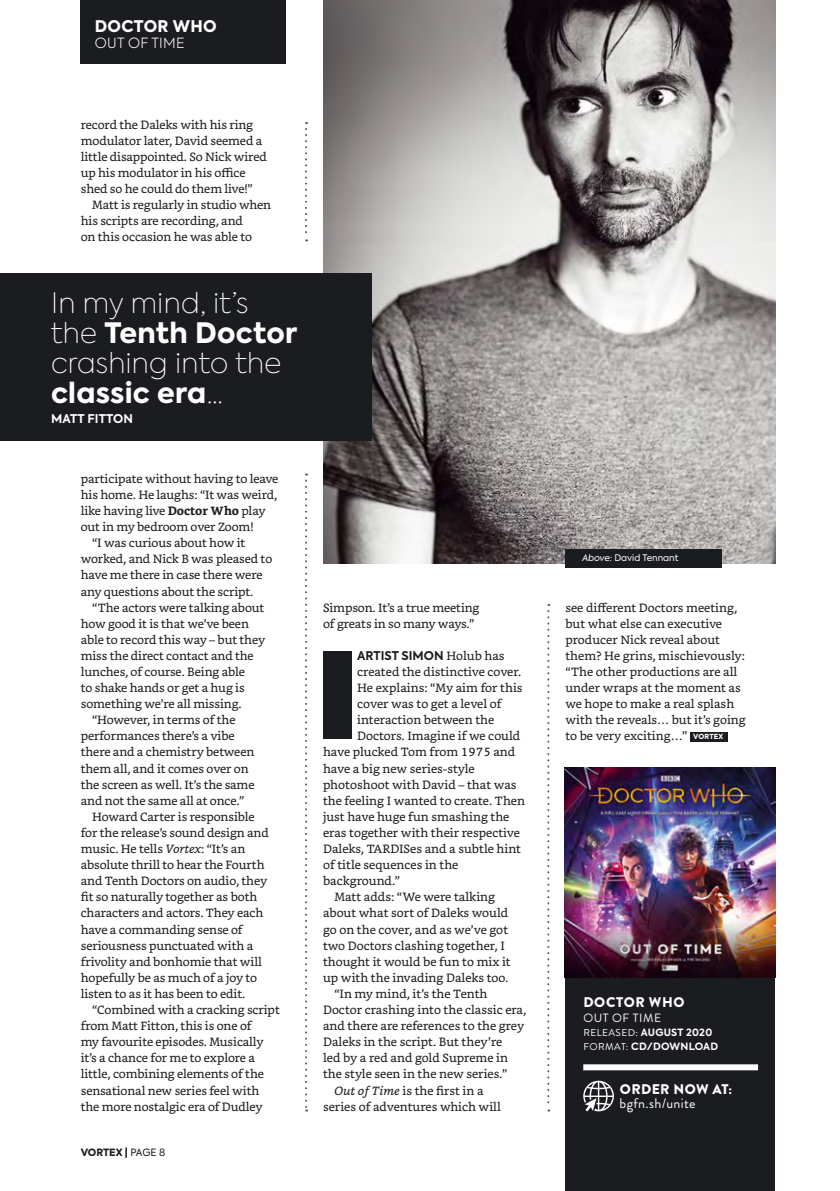
<style>
.page{position:relative;width:840px;height:1191px;background:#fff}
.page>*{position:absolute;margin:0;border:0;box-sizing:border-box;transform-origin:0 0}
.t1{font:100 28px/30px "Axiforma";letter-spacing:.01em;color:#fff}
.t2{font:800 16px "Axiforma";letter-spacing:.02em;color:#fff}
.t3{font:900 14px "Brandon Grotesque";letter-spacing:.035em;color:#fff}
.t4{font:14px "Brandon Grotesque";letter-spacing:.025em;color:#fff}
.t5{font:300 14px "Axiforma";letter-spacing:.02em;color:#fff}
.t6{font:12px/16px "Bookerly";letter-spacing:-.01em;color:#1b1c20}
.t7{font:700 12px "Axiforma";color:#1b1c20}
.t8{font:700 12px "Axiforma";letter-spacing:.01em;color:#fff}
.t9{font:12px "Brandon Grotesque";letter-spacing:.045em;color:#fff}
.t10{font:700 10px/14px "Axiforma";letter-spacing:.025em;color:#fff}
.t11{font:800 10px "Axiforma";color:#1b1c20}
.t12{font:9px "Axiforma";color:#fff}
.t13{font:800 7px "Axiforma";letter-spacing:.025em;color:#fff}
.s1{font-weight:800}
.s2{font-weight:700}
.s3{font-style:italic}
.s4{font-weight:400}
.s5{font-family:"Bookerly";font-weight:400}
.s6{font-family:"Brandon Grotesque";font-weight:400}
</style>
<div class="page">
<div style="left:323px;top:651px;width:28px;height:88px;background:#1b1c20"></div>
<div style="left:689px;top:732px;width:38px;height:9px;background:#1b1c20"></div>
<div style="left:565px;top:978px;width:209px;height:213px;background:#1b1c20"></div>
<div style="left:583px;top:1064px;width:174px;height:6px;background:#fff"></div>
<svg style="left:583px;top:1080px;width:30px;height:31px"></svg>
<img style="left:564px;top:768px;width:210px;height:210px">
<img style="left:323px;top:0;width:452px;height:563px">
<div style="left:0;top:274px;width:371px;height:167px;background:#1b1c20"></div>
<svg style="left:305px;top:473px;width:2px;height:638px"></svg>
<svg style="left:547px;top:604px;width:2px;height:507px"></svg>
<svg style="left:305px;top:122px;width:2px;height:119px"></svg>
<div style="left:564px;top:549px;width:157px;height:19px;background:#1b1c20"></div>
<div style="left:81px;top:0;width:205px;height:64px;background:#1b1c20"></div>
<h2 class="t2" style="left:95px;top:15px;width:123px">DOCTOR WHO</h2>
<p class="t5" style="left:95px;top:34px;width:91px">OUT OF TIME</p>
<p class="t6" style="left:81px;top:117px;width:187px">record the Daleks with his ring modulator later, David seemed a little disappointed. So Nick wired up his modulator in his office shed so he could do them live!”</p>
<p class="t6" style="left:81px;top:197px;width:192px;text-indent:11px">Matt is regularly in studio when his scripts are recording, and<br>on this occasion he was able to</p>
<h1 class="t1" style="left:51px;top:288px;width:247px">In my mind, it’s the <span class="s1">Tenth Doctor </span>crashing into the <span class="s1">classic era</span>…</h1>
<p class="t8" style="left:51px;top:410px;width:83px">MATT FITTON</p>
<p class="t6" style="left:81px;top:470px;width:199px">participate without having to leave his home. He laughs: “It was weird, like having live <span class="s2">Doctor Who</span> play out in my bedroom over Zoom!</p>
<p class="t6" style="left:81px;top:535px;width:193px;text-indent:11px">“I was curious about how it worked, and Nick B was pleased to have me there in case there were any questions about the script.</p>
<p class="t6" style="left:81px;top:599px;width:186px;text-indent:11px">“The actors were talking about how good it is that we’ve been able to record this way – but they miss the direct contact and the lunches, of course. Being able<br>to shake hands or get a hug is something we’re all missing.</p>
<p class="t6" style="left:81px;top:712px;width:175px;text-indent:11px">“However, in terms of the performances there’s a vibe there and a chemistry between them all, and it comes over on the screen as well. It’s the same and not the same all at once.”</p>
<p class="t6" style="left:81px;top:808px;width:189px;text-indent:11px">Howard Carter is responsible for the release’s sound design and music. He tells <span class="s3">Vortex</span>: “It’s an absolute thrill to hear the Fourth and Tenth Doctors on audio, they fit so naturally together as both characters and actors. They each have a commanding sense of seriousness punctuated with a frivolity and bonhomie that will hopefully be as much of a joy to listen to as it has been to edit.</p>
<p class="t6" style="left:81px;top:1002px;width:200px;text-indent:11px">“Combined with a cracking script from Matt Fitton, this is one of<br>my favourite episodes. Musically it’s a chance for me to explore a little, combining elements of the sensational new series feel with the more nostalgic era of Dudley</p>
<p class="t11" style="left:81px;top:1145px;width:86px">VORTEX | <span class="s4">PAGE 8</span></p>
<p class="t6" style="left:323px;top:599px;width:158px">Simpson. It’s a true meeting of greats in so many ways.”</p>
<p class="t7" style="left:357px;top:647px;width:149px">ARTIST SIMON <span class="s5">Holub has</span></p>
<p class="t6" style="left:357px;top:664px;width:166px">created the distinctive cover.</p>
<p class="t6" style="left:357px;top:680px;width:167px">He explains: “My aim for this</p>
<p class="t6" style="left:357px;top:696px;width:146px">cover was to get a level of</p>
<p class="t6" style="left:357px;top:712px;width:139px">interaction between the</p>
<p class="t6" style="left:357px;top:728px;width:165px">Doctors. Imagine if we could</p>
<p class="t6" style="left:323px;top:744px;width:194px">have plucked Tom from 1975 and</p>
<p class="t6" style="left:323px;top:760px;width:153px">have a big new series-style</p>
<p class="t6" style="left:323px;top:776px;width:195px">photoshoot with David – that was</p>
<p class="t6" style="left:323px;top:792px;width:203px">the feeling I wanted to create. Then</p>
<p class="t6" style="left:323px;top:808px;width:188px">just have huge fun smashing the</p>
<p class="t6" style="left:323px;top:824px;width:198px">eras together with their respective</p>
<p class="t6" style="left:323px;top:841px;width:199px">Daleks, TARDISes and a subtle hint</p>
<p class="t6" style="left:323px;top:857px;width:137px">of title sequences in the</p>
<p class="t6" style="left:323px;top:873px;width:78px">background.”</p>
<p class="t6" style="left:323px;top:889px;width:189px;text-align:center">Matt adds: “We were talking about what sort of Daleks would go on the cover, and as we’ve got two Doctors clashing together, I thought it would be fun to mix it up with the invading Daleks too.</p>
<p class="t6" style="left:323px;top:985px;width:205px;text-indent:11px">“In my mind, it’s the Tenth<br>Doctor crashing into the classic era, and there are references to the grey<br>Daleks in the script. But they’re<br>led by a red and gold Supreme in the style seen in the new series.”</p>
<p class="t6" style="left:323px;top:1082px;width:179px;text-align:center"><span class="s3">Out of Time</span> is the first in a series of adventures which will</p>
<p class="t12" style="left:581px;top:552px;width:98px"><span class="s3">Above:</span> David Tennant</p>
<p class="t6" style="left:565px;top:599px;width:182px">see different Doctors meeting, but what else can executive producer Nick reveal about them? He grins, mischievously: “The other productions are all under wraps at the moment as we hope to make a real splash with the reveals… but it’s going to be very exciting…”</p>
<p class="t13" style="left:693px;top:732px;width:32px">VORTEX</p>
<p class="t3" style="left:583px;top:992px;width:103px">DOCTOR WHO</p>
<p class="t9" style="left:583px;top:1010px;width:79px">OUT OF TIME</p>
<p class="t10" style="left:583px;top:1025px;width:136px"><span class="s6">RELEASED:</span> AUGUST 2020<br><span class="s6">FORMAT:</span> CD/DOWNLOAD</p>
<p class="t3" style="left:619px;top:1079px;width:114px">ORDER NOW AT:</p>
<p class="t4" style="left:619px;top:1093px;width:78px">bgfn.sh/unite</p>
</div>
